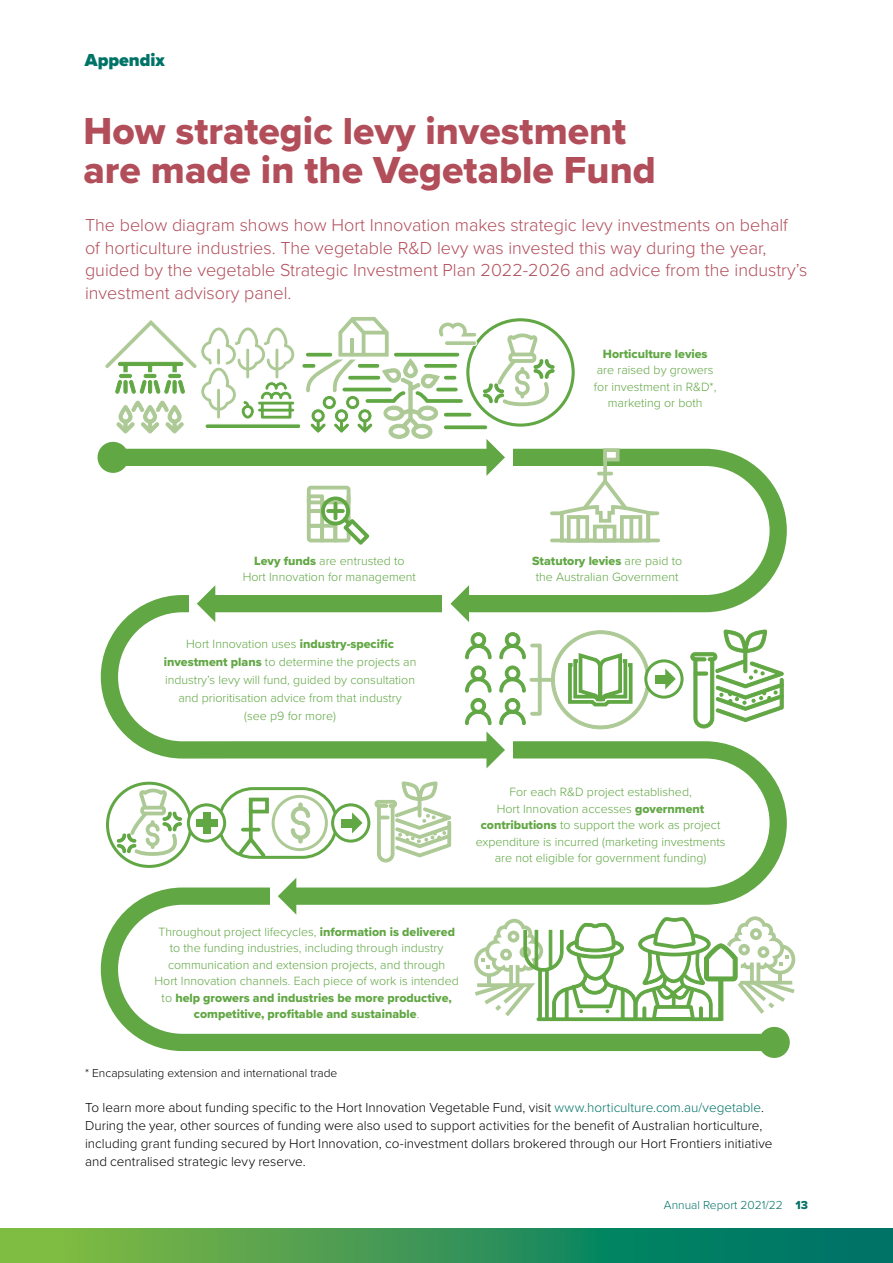
<style>
.page{position:relative;width:893px;height:1263px;background:#fff}
.page>*{position:absolute;margin:0;border:0;box-sizing:border-box;transform-origin:0 0}
.t1{font:39px/39px "Proxima Nova Extrabld";color:#b24d5a}
.t2{font:300 18px/22.5px "Proxima Nova";color:#b24d5a}
.t3{font:900 18px "Proxima Nova";color:#007367}
.t4{font:300 13.5px/18px "Proxima Nova";color:#000}
.t5{font:300 12.45px/16.5px "Proxima Nova";color:#61a744;text-align:center}
.t6{font:12.45px/16.5px "Proxima Nova Extrabld";color:#61a744;text-align:center}
.t7{font:300 12px "Proxima Nova";color:#000}
.t8{font:300 12px "Proxima Nova";color:#007367}
.s1{font-family:"Proxima Nova Extrabld";font-weight:400}
.s2{font-family:"Proxima Nova";font-weight:300}
.s3{color:#007367}
</style>
<div class="page">
<svg style="left:0;top:1229px;width:893px;height:34px;background:#369556"></svg>
<svg style="left:97px;top:445px;width:693px;height:613px"></svg>
<div style="left:98px;top:442px;width:31px;height:31px;background:#61a744;border-radius:50%"></div>
<div style="left:759px;top:1027px;width:31px;height:31px;background:#61a744;border-radius:50%"></div>
<div style="left:189px;top:592px;width:23px;height:24px;background:#fff"></div>
<svg style="left:197px;top:585px;width:18px;height:37px"></svg>
<div style="left:270px;top:884px;width:23px;height:24px;background:#fff"></div>
<svg style="left:278px;top:878px;width:18px;height:37px"></svg>
<div style="left:442px;top:592px;width:24px;height:24px;background:#fff"></div>
<svg style="left:450px;top:585px;width:19px;height:37px"></svg>
<div style="left:489px;top:738px;width:24px;height:24px;background:#fff"></div>
<svg style="left:486px;top:731px;width:19px;height:37px"></svg>
<svg style="left:465px;top:632px;width:27px;height:93px"></svg>
<svg style="left:499px;top:632px;width:43px;height:93px"></svg>
<div style="left:530px;top:678px;width:24px;height:4px;border:1px solid #adca96"></div>
<svg style="left:103px;top:317px;width:555px;height:229px"></svg>
<div style="left:326px;top:509px;width:19px;height:4px;border:1px solid #61a744"></div>
<svg style="left:551px;top:631px;width:99px;height:98px"></svg>
<svg style="left:219px;top:789px;width:118px;height:68px"></svg>
<div style="left:217px;top:787px;width:121px;height:72px;border:3px solid #61a744;border-radius:34px"></div>
<svg style="left:235px;top:834px;width:34px;height:27px"></svg>
<hr style="left:243px;top:828px;width:16px;height:3px;background:#61a744">
<svg style="left:249px;top:813px;width:4px;height:27px"></svg>
<div style="left:249px;top:798px;width:20px;height:15px;background:#fff;border:4px solid #61a744"></div>
<div style="left:272px;top:795px;width:56px;height:56px;border:3px solid #adca96;border-radius:50%"></div>
<svg style="left:291px;top:780px;width:19px;height:63px"></svg>
<svg style="left:646px;top:661px;width:36px;height:36px"></svg>
<div style="left:644px;top:659px;width:40px;height:40px;border:3px solid #61a744;border-radius:50%"></div>
<div style="left:655px;top:675px;width:11px;height:9px;background:#61a744"></div>
<svg style="left:665px;top:668px;width:11px;height:21px"></svg>
<svg style="left:107px;top:783px;width:84px;height:83px"></svg>
<div style="left:106px;top:782px;width:86px;height:86px;border:3px solid #61a744;border-radius:50%"></div>
<svg style="left:116px;top:707px;width:67px;height:150px"></svg>
<svg style="left:374px;top:780px;width:78px;height:83px"></svg>
<svg style="left:188px;top:805px;width:37px;height:36px"></svg>
<div style="left:187px;top:803px;width:39px;height:39px;border:3px solid #61a744;border-radius:50%"></div>
<div style="left:196px;top:819px;width:21px;height:7px;background:#61a744"></div>
<div style="left:203px;top:812px;width:7px;height:21px;background:#61a744"></div>
<svg style="left:333px;top:805px;width:36px;height:36px"></svg>
<div style="left:331px;top:803px;width:39px;height:39px;border:3px solid #61a744;border-radius:50%"></div>
<div style="left:342px;top:819px;width:11px;height:8px;background:#61a744"></div>
<svg style="left:352px;top:812px;width:11px;height:21px"></svg>
<svg style="left:690px;top:629px;width:94px;height:100px"></svg>
<svg style="left:474px;top:909px;width:322px;height:123px"></svg>
<h2 class="t3" style="left:85px;top:46px;width:81px">Appendix</h2>
<h1 class="t1" style="left:83px;top:111px;width:574px">How strategic levy investment are made in the Vegetable Fund</h1>
<p class="t2" style="left:85px;top:213px;width:724px">The below diagram shows how Hort Innovation makes strategic levy investments on behalf of horticulture industries. The vegetable R&amp;D levy was invested this way during the year, guided by the vegetable Strategic Investment Plan 2022-2026 and advice from the industry’s investment advisory panel.</p>
<p class="t6" style="left:603px;top:345px;width:106px">Horticulture levies</p>
<p class="t5" style="left:594px;top:361px;width:124px">are raised by growers for investment in R&amp;D*, marketing or both</p>
<p class="t5" style="left:243px;top:552px;width:175px"><span class="s1">Levy funds</span> are entrusted to<br>Hort Innovation for management</p>
<p class="t5" style="left:164px;top:634px;width:254px;line-height:18px">Hort Innovation uses <span class="s1">industry-specific investment plans</span> to determine the projects an industry’s levy will fund, guided by consultation and prioritisation advice from that industry<br>(see p9 for more)</p>
<p class="t6" style="left:532px;top:552px;width:152px">Statutory levies <span class="s2">are paid to</span></p>
<p class="t5" style="left:536px;top:568px;width:144px">the Australian Government</p>
<p class="t5" style="left:476px;top:783px;width:251px">For each R&amp;D project established,<br>Hort Innovation accesses <span class="s1">government contributions</span> to support the work as project expenditure is incurred (marketing investments are not eligible for government funding)</p>
<p class="t5" style="left:155px;top:922px;width:306px">Throughout project lifecycles, <span class="s1">information is delivered </span>to the funding industries, including through industry communication and extension projects, and through<br>Hort Innovation channels. Each piece of work is intended</p>
<p class="t6" style="left:162px;top:989px;width:292px"><span class="s2">to</span> help growers and industries be more productive, competitive, profitable and sustainable<span class="s2">.</span></p>
<p class="t7" style="left:85px;top:1064px;width:254px">* Encapsulating extension and international trade</p>
<p class="t4" style="left:85px;top:1098px;width:689px">To learn more about funding specific to the Hort Innovation Vegetable Fund, visit <span class="s3">www.horticulture.com.au/vegetable</span>.<br>During the year, other sources of funding were also used to support activities for the benefit of Australian horticulture, including grant funding secured by Hort Innovation, co-investment dollars brokered through our Hort Frontiers initiative and centralised strategic levy reserve.</p>
<p class="t8" style="left:664px;top:1196px;width:145px">Annual Report 2021/22 <span class="s1">13</span></p>
</div>
